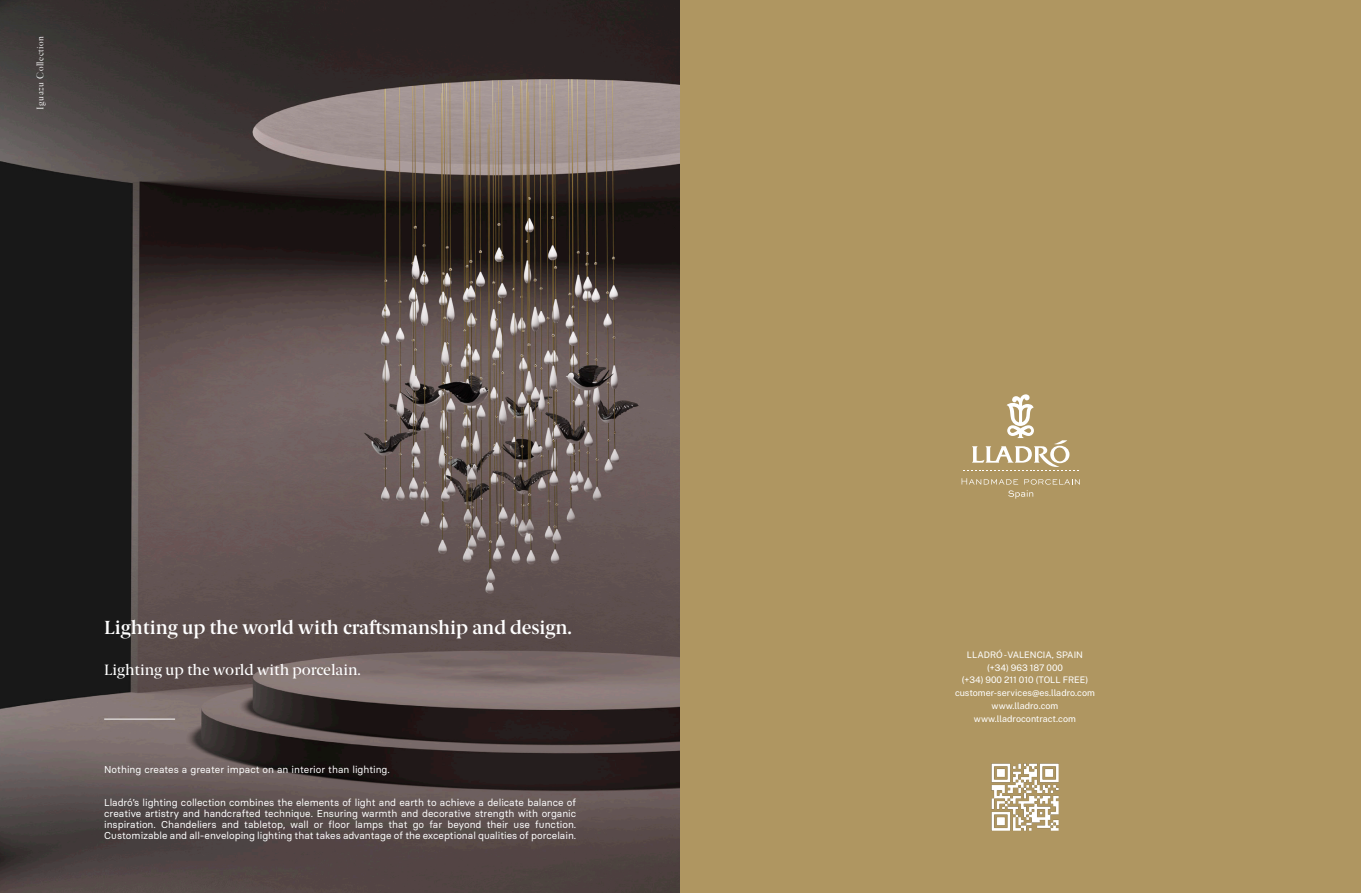
<style>
.page{position:relative;width:1361px;height:893px;background:#fff}
.page>*{position:absolute;margin:0;border:0;box-sizing:border-box;transform-origin:0 0}
.t1{font:600 19px "Berlingske Serif";color:#fff}
.t2{font:15px "Berlingske Serif";color:#fff}
.texto_común_descripción_producto_RO{font:10px/11px "Basier Circle";color:#fff;text-align:justify}
.t3{font:10px "Eldorado Display";letter-spacing:.045em;color:#fff}
.t4{font:9px "Public Sans";color:#fff}
</style>
<div class="page">
<img style="left:0;top:0;width:680px;height:893px">
<hr style="left:104px;top:719px;width:71px;height:1px;background:#fff">
<div style="left:680px;top:0;width:681px;height:893px;background:#af9661"></div>
<svg style="left:961px;top:478px;width:119px;height:21px"></svg>
<svg style="left:963px;top:394px;width:115px;height:77px"></svg>
<img style="left:991px;top:763px;width:68px;height:68px">
<p class="t3" style="left:35px;top:110px;width:75px;rotate:-90deg">Iguazu Collection</p>
<p class="t1" style="left:104px;top:616px;width:469px">Lighting up the world with craftsmanship and design.</p>
<p class="t2" style="left:104px;top:661px;width:258px">Lighting up the world with porcelain.</p>
<p class="texto_común_descripción_producto_RO" style="left:104px;top:764px;width:287px">Nothing creates a greater impact on an interior than lighting.</p>
<p class="texto_común_descripción_producto_RO" style="left:104px;top:797px;width:474px">Lladró’s lighting collection combines the elements of light and earth to achieve a delicate balance of creative artistry and handcrafted technique. Ensuring warmth and decorative strength with organic inspiration. Chandeliers and tabletop, wall or floor lamps that go far beyond their use function.<br>Customizable and all-enveloping lighting that takes advantage of the exceptional qualities of porcelain.</p>
<p class="t4" style="left:967px;top:648px;width:118px">LLADRÓ -VALENCIA, SPAIN</p>
<p class="t4" style="left:987px;top:661px;width:77px">(+34) 963 187 000</p>
<p class="t4" style="left:961px;top:674px;width:128px">(+34) 900 211 010 (TOLL FREE)</p>
<p class="t4" style="left:955px;top:686px;width:141px">customer-services@es.lladro.com</p>
<p class="t4" style="left:991px;top:699px;width:68px">www.lladro.com</p>
<p class="t4" style="left:974px;top:712px;width:103px">www.lladrocontract.com</p>
</div>
